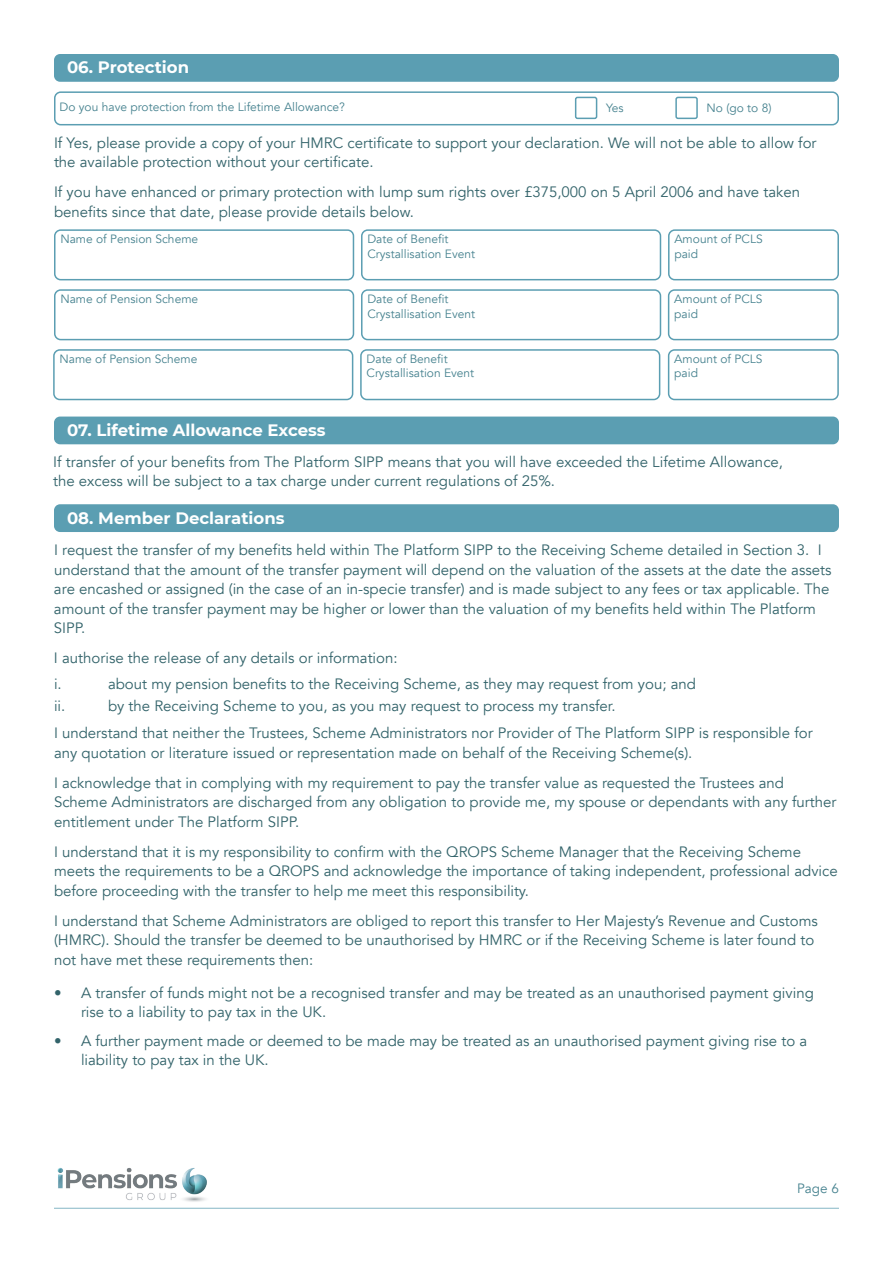
<style>
.page{position:relative;width:893px;height:1263px;background:#fff}
.page>*{position:absolute;margin:0;border:0;box-sizing:border-box;transform-origin:0 0}
.t1{font:700 16.5px "Montserrat";color:#fff}
.t2{font:15px/19.5px "Avenir";color:#32636a}
.t3{font:13.5px "Avenir";color:#46828f}
.t4{font:12px/14.4px "Avenir";color:#46828f}
</style>
<div class="page">
<hr style="left:54px;top:1208px;width:785px;height:1px;background:#5b9eb2">
<img style="left:57px;top:1168px;width:150px;height:34px">
<div style="left:54px;top:54px;width:785px;height:28px;background:#5b9eb2;border-radius:6px"></div>
<div style="left:54px;top:91px;width:785px;height:34px;border:2px solid #5b9eb2;border-radius:6px"></div>
<div style="left:575px;top:97px;width:22px;height:22px;border:2px solid #5b9eb2;border-radius:2px"></div>
<div style="left:675px;top:97px;width:23px;height:22px;border:2px solid #5b9eb2;border-radius:2px"></div>
<div style="left:54px;top:229px;width:300px;height:51px;border:2px solid #5b9eb2;border-radius:6px"></div>
<div style="left:361px;top:229px;width:300px;height:51px;border:2px solid #5b9eb2;border-radius:6px"></div>
<div style="left:668px;top:229px;width:171px;height:51px;border:2px solid #5b9eb2;border-radius:6px"></div>
<div style="left:54px;top:289px;width:300px;height:51px;border:2px solid #5b9eb2;border-radius:6px"></div>
<div style="left:361px;top:289px;width:300px;height:51px;border:2px solid #5b9eb2;border-radius:6px"></div>
<div style="left:53px;top:349px;width:300px;height:51px;border:2px solid #5b9eb2;border-radius:6px"></div>
<div style="left:360px;top:349px;width:300px;height:51px;border:2px solid #5b9eb2;border-radius:6px"></div>
<div style="left:668px;top:289px;width:171px;height:51px;border:2px solid #5b9eb2;border-radius:6px"></div>
<div style="left:668px;top:349px;width:171px;height:51px;border:2px solid #5b9eb2;border-radius:6px"></div>
<div style="left:54px;top:417px;width:785px;height:27px;background:#5b9eb2;border-radius:6px"></div>
<div style="left:54px;top:504px;width:785px;height:28px;background:#5b9eb2;border-radius:6px"></div>
<p class="t1" style="left:67px;top:56px;width:124px">06. Protection</p>
<p class="t4" style="left:60px;top:99px;width:287px">Do you have protection from the Lifetime Allowance?</p>
<p class="t4" style="left:606px;top:101px;width:19px">Yes</p>
<p class="t4" style="left:706px;top:101px;width:66px">No (go to 8)</p>
<p class="t2" style="left:54px;top:133px;width:764px">If Yes, please provide a copy of your HMRC certificate to support your declaration. We will not be able to allow for the available protection without your certificate.</p>
<p class="t2" style="left:54px;top:183px;width:748px">If you have enhanced or primary protection with lump sum rights over £375,000 on 5 April 2006 and have taken benefits since that date, please provide details below.</p>
<p class="t4" style="left:60px;top:232px;width:139px">Name of Pension Scheme</p>
<p class="t4" style="left:367px;top:232px;width:83px">Date of Benefit</p>
<p class="t4" style="left:367px;top:247px;width:109px">Crystallisation Event</p>
<p class="t4" style="left:674px;top:232px;width:90px">Amount of PCLS paid</p>
<p class="t4" style="left:60px;top:292px;width:139px">Name of Pension Scheme</p>
<p class="t4" style="left:367px;top:292px;width:83px">Date of Benefit</p>
<p class="t4" style="left:367px;top:306px;width:109px">Crystallisation Event</p>
<p class="t4" style="left:60px;top:352px;width:139px">Name of Pension Scheme</p>
<p class="t4" style="left:367px;top:352px;width:83px">Date of Benefit</p>
<p class="t4" style="left:367px;top:366px;width:109px">Crystallisation Event</p>
<p class="t4" style="left:674px;top:292px;width:90px">Amount of PCLS paid</p>
<p class="t4" style="left:674px;top:352px;width:90px">Amount of PCLS paid</p>
<p class="t1" style="left:67px;top:418px;width:260px">07. Lifetime Allowance Excess</p>
<p class="t2" style="left:53px;top:452px;width:731px">If transfer of your benefits from The Platform SIPP means that you will have exceeded the Lifetime Allowance, the excess will be subject to a tax charge under current regulations of 25%.</p>
<p class="t1" style="left:67px;top:506px;width:219px">08. Member Declarations</p>
<p class="t2" style="left:54px;top:540px;width:779px">I request the transfer of my benefits held within The Platform SIPP to the Receiving Scheme detailed in Section 3. I understand that the amount of the transfer payment will depend on the valuation of the assets at the date the assets are encashed or assigned (in the case of an in-specie transfer) and is made subject to any fees or tax applicable. The amount of the transfer payment may be higher or lower than the valuation of my benefits held within The Platform SIPP.</p>
<p class="t2" style="left:54px;top:648px;width:345px">I authorise the release of any details or information:</p>
<p class="t2" style="left:54px;top:674px;width:9px">i.</p>
<p class="t2" style="left:108px;top:674px;width:589px">about my pension benefits to the Receiving Scheme, as they may request from you; and</p>
<p class="t2" style="left:54px;top:696px;width:13px">ii.</p>
<p class="t2" style="left:108px;top:696px;width:509px">by the Receiving Scheme to you, as you may request to process my transfer.</p>
<p class="t2" style="left:54px;top:723px;width:760px">I understand that neither the Trustees, Scheme Administrators nor Provider of The Platform SIPP is responsible for any quotation or literature issued or representation made on behalf of the Receiving Scheme(s).</p>
<p class="t2" style="left:54px;top:773px;width:784px">I acknowledge that in complying with my requirement to pay the transfer value as requested the Trustees and<br>Scheme Administrators are discharged from any obligation to provide me, my spouse or dependants with any further entitlement under The Platform SIPP.</p>
<p class="t2" style="left:54px;top:842px;width:785px">I understand that it is my responsibility to confirm with the QROPS Scheme Manager that the Receiving Scheme meets the requirements to be a QROPS and acknowledge the importance of taking independent, professional advice before proceeding with the transfer to help me meet this responsibility.</p>
<p class="t2" style="left:54px;top:911px;width:765px">I understand that Scheme Administrators are obliged to report this transfer to Her Majesty’s Revenue and Customs (HMRC). Should the transfer be deemed to be unauthorised by HMRC or if the Receiving Scheme is later found to not have met these requirements then:</p>
<p class="t2" style="left:81px;top:983px;width:734px;text-indent:-27px">• A transfer of funds might not be a recognised transfer and may be treated as an unauthorised payment giving rise to a liability to pay tax in the UK.</p>
<p class="t2" style="left:81px;top:1031px;width:728px;text-indent:-27px">• A further payment made or deemed to be made may be treated as an unauthorised payment giving rise to a liability to pay tax in the UK.</p>
<p class="t3" style="left:797px;top:1180px;width:43px">Page 6</p>
</div>
